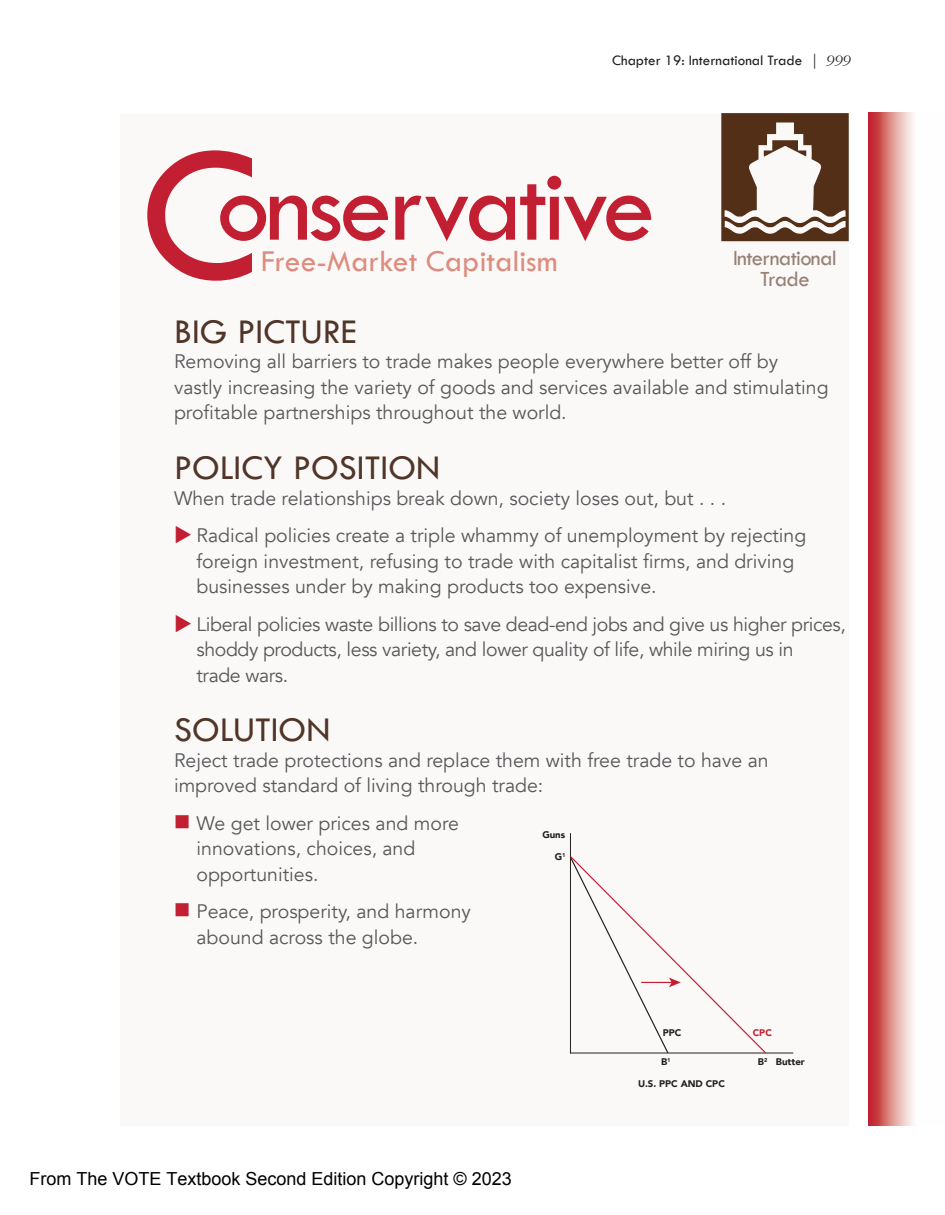
<style>
.page{position:relative;width:945px;height:1215px;background:#fff}
.page>*{position:absolute;margin:0;border:0;box-sizing:border-box;transform-origin:0 0}
.t1{font:196.5px "Tw Cen";color:#c21f32}
.t2{font:106.5px "Tw Cen";letter-spacing:-.04em;color:#c21f32}
.t3{font:36px "Tw Cen";color:#503528}
.t4{font:31.5px "Tw Cen";color:#dc8d7f}
.t5{font:22.5px "Tw Cen";letter-spacing:-.03em;color:#968176}
.t6{font:19.5px/25.5px "Avenir";color:#57585a}
.t7{font:19.5px/25.5px "Avenir";letter-spacing:-.02em;color:#57585a}
.t8{font:18px "Arial";color:#000}
.t9{font:15px "Tw Cen";color:#231f20}
.t10{font:900 9.6px "Avenir";color:#231f20}
.t11{font:900 9.6px "Avenir";color:#c21f32}
.s1{font-family:"ITC Garamond Std";font-weight:300;font-style:italic}
</style>
<div class="page">
<svg style="left:868px;top:112px;width:46px;height:1014px;background:#dd8c8b"></svg>
<div style="left:120px;top:115px;width:729px;height:1011px;background:#fbf9f8"></div>
<svg style="left:721px;top:113px;width:128px;height:128px"></svg>
<hr style="left:570px;top:1053px;width:223px;height:1px;background:#231f20">
<hr style="left:570px;top:833px;width:1px;height:220px;background:#231f20">
<svg style="left:569px;top:856px;width:198px;height:198px"></svg>
<p class="t9" style="left:612px;top:51px;width:240px">Chapter 19: International Trade <span class="s1">| 999</span></p>
<h1 class="t1" style="left:140px;top:96px;width:120px">C</h1>
<h2 class="t2" style="left:217px;top:142px;width:440px">onservative</h2>
<h3 class="t4" style="left:261px;top:242px;width:298px">Free-Market Capitalism</h3>
<p class="t5" style="left:733px;top:244px;width:105px">International</p>
<p class="t5" style="left:760px;top:265px;width:51px">Trade</p>
<h3 class="t3" style="left:174px;top:310px;width:184px">BIG PICTURE</h3>
<p class="t6" style="left:174px;top:349px;width:656px">Removing all barriers to trade makes people everywhere better off by vastly increasing the variety of goods and services available and stimulating profitable partnerships throughout the world.</p>
<h3 class="t3" style="left:174px;top:446px;width:268px">POLICY POSITION</h3>
<p class="t6" style="left:196px;top:479px;width:611px;line-height:37.5px;text-indent:-22px">When trade relationships break down, society loses out, but . . .<br>Radical policies create a triple whammy of unemployment by rejecting</p>
<p class="t6" style="left:196px;top:548px;width:599px">foreign investment, refusing to trade with capitalist firms, and driving businesses under by making products too expensive.</p>
<p class="t7" style="left:196px;top:611px;width:651px">Liberal policies waste billions to save dead-end jobs and give us higher prices, shoddy products, less variety, and lower quality of life, while miring us in<br>trade wars.</p>
<h3 class="t3" style="left:174px;top:708px;width:158px">SOLUTION</h3>
<p class="t6" style="left:174px;top:748px;width:596px">Reject trade protections and replace them with free trade to have an improved standard of living through trade:</p>
<p class="t6" style="left:196px;top:811px;width:264px">We get lower prices and more innovations, choices, and opportunities.</p>
<p class="t6" style="left:196px;top:899px;width:276px">Peace, prosperity, and harmony abound across the globe.</p>
<p class="t10" style="left:542px;top:827px;width:24px">Guns</p>
<p class="t10" style="left:555px;top:849px;width:12px">G<sup>1</sup></p>
<p class="t8" style="left:29px;top:1166px;width:484px">From The VOTE Textbook Second Edition Copyright © 2023</p>
<p class="t10" style="left:663px;top:1024px;width:20px">PPC</p>
<p class="t10" style="left:661px;top:1053px;width:11px">B<sup>1</sup></p>
<p class="t10" style="left:638px;top:1076px;width:88px">U.S. PPC AND CPC</p>
<p class="t11" style="left:753px;top:1024px;width:21px">CPC</p>
<p class="t10" style="left:758px;top:1053px;width:11px">B<sup>2</sup></p>
<p class="t10" style="left:776px;top:1053px;width:30px">Butter</p>
</div>
